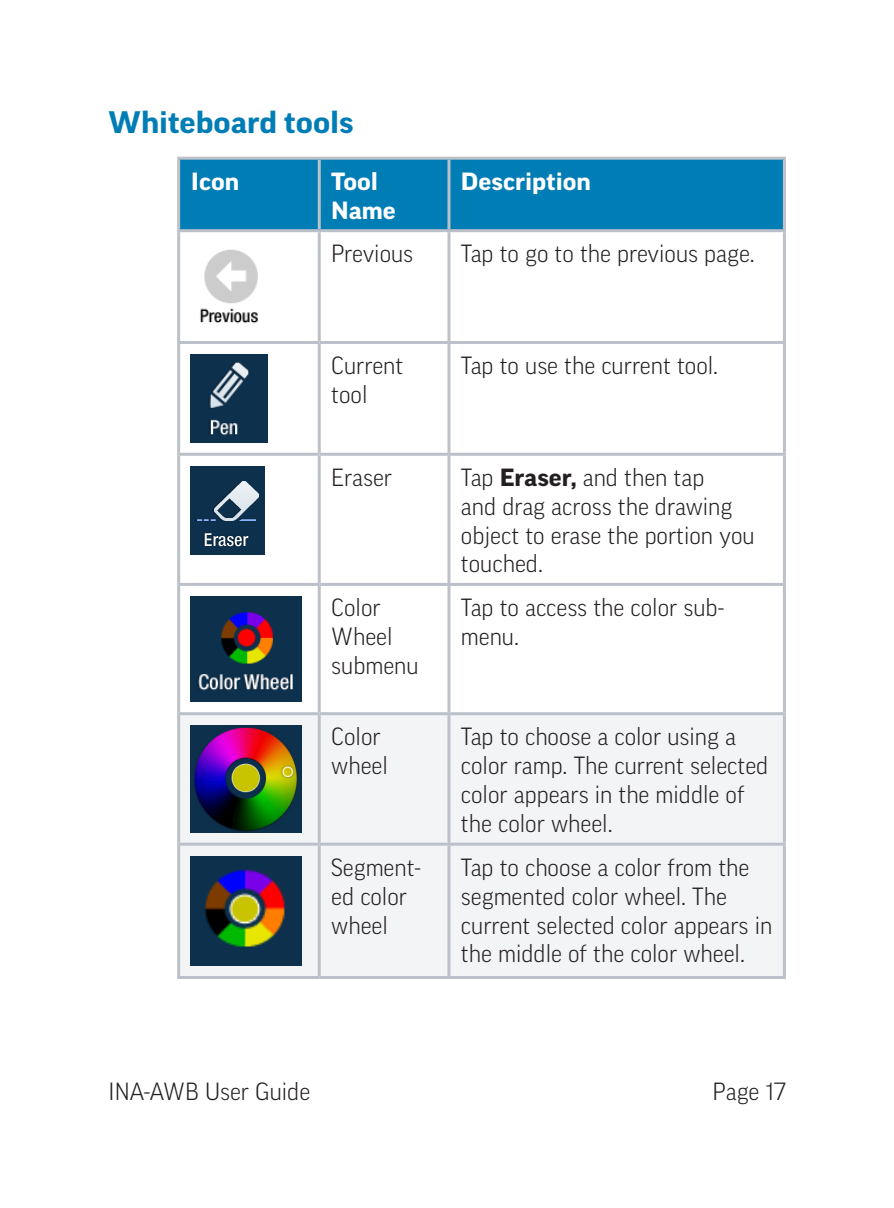
<style>
.page{position:relative;width:894px;height:1208px;background:#fff}
.page>*{position:absolute;margin:0;border:0;box-sizing:border-box;transform-origin:0 0}
.t1{font:700 expanded 30px "Good Pro";color:#007db5}
.t2{font:300 24px/28.8px "Good Pro";color:#231f20}
.t3{font:700 expanded 24px/28.8px "Good Pro";color:#fff}
.s1{font-weight:700;font-stretch:expanded}
</style>
<div class="page">
<div style="left:180px;top:160px;width:602px;height:69px;background:#007db5"></div>
<div style="left:180px;top:715px;width:602px;height:261px;background:#f3f4f6"></div>
<hr style="left:177px;top:157px;width:142px;height:3px;background:#bcc0c9">
<hr style="left:177px;top:160px;width:3px;height:69px;background:#bcc0c9">
<hr style="left:319px;top:157px;width:130px;height:3px;background:#bcc0c9">
<hr style="left:317px;top:160px;width:3px;height:69px;background:#bcc0c9">
<hr style="left:449px;top:157px;width:336px;height:3px;background:#bcc0c9">
<hr style="left:447px;top:160px;width:3px;height:69px;background:#bcc0c9">
<hr style="left:782px;top:160px;width:3px;height:69px;background:#bcc0c9">
<hr style="left:177px;top:229px;width:142px;height:3px;background:#bcc0c9">
<hr style="left:177px;top:232px;width:3px;height:109px;background:#bcc0c9">
<hr style="left:319px;top:229px;width:130px;height:3px;background:#bcc0c9">
<hr style="left:317px;top:232px;width:3px;height:109px;background:#bcc0c9">
<hr style="left:449px;top:229px;width:336px;height:3px;background:#bcc0c9">
<hr style="left:447px;top:232px;width:3px;height:109px;background:#bcc0c9">
<hr style="left:782px;top:232px;width:3px;height:109px;background:#bcc0c9">
<hr style="left:177px;top:341px;width:142px;height:3px;background:#bcc0c9">
<hr style="left:177px;top:344px;width:3px;height:109px;background:#bcc0c9">
<hr style="left:319px;top:341px;width:130px;height:3px;background:#bcc0c9">
<hr style="left:317px;top:344px;width:3px;height:109px;background:#bcc0c9">
<hr style="left:449px;top:341px;width:336px;height:3px;background:#bcc0c9">
<hr style="left:447px;top:344px;width:3px;height:109px;background:#bcc0c9">
<hr style="left:782px;top:344px;width:3px;height:109px;background:#bcc0c9">
<hr style="left:177px;top:453px;width:142px;height:3px;background:#bcc0c9">
<hr style="left:177px;top:456px;width:3px;height:127px;background:#bcc0c9">
<hr style="left:319px;top:453px;width:130px;height:3px;background:#bcc0c9">
<hr style="left:317px;top:456px;width:3px;height:127px;background:#bcc0c9">
<hr style="left:449px;top:453px;width:336px;height:3px;background:#bcc0c9">
<hr style="left:447px;top:456px;width:3px;height:127px;background:#bcc0c9">
<hr style="left:782px;top:456px;width:3px;height:127px;background:#bcc0c9">
<hr style="left:177px;top:583px;width:142px;height:3px;background:#bcc0c9">
<hr style="left:177px;top:586px;width:3px;height:126px;background:#bcc0c9">
<hr style="left:319px;top:583px;width:130px;height:3px;background:#bcc0c9">
<hr style="left:317px;top:586px;width:3px;height:126px;background:#bcc0c9">
<hr style="left:449px;top:583px;width:336px;height:3px;background:#bcc0c9">
<hr style="left:447px;top:586px;width:3px;height:126px;background:#bcc0c9">
<hr style="left:782px;top:586px;width:3px;height:126px;background:#bcc0c9">
<hr style="left:177px;top:712px;width:142px;height:3px;background:#bcc0c9">
<hr style="left:177px;top:715px;width:3px;height:127px;background:#bcc0c9">
<hr style="left:319px;top:712px;width:130px;height:3px;background:#bcc0c9">
<hr style="left:317px;top:715px;width:3px;height:127px;background:#bcc0c9">
<hr style="left:449px;top:712px;width:336px;height:3px;background:#bcc0c9">
<hr style="left:447px;top:715px;width:3px;height:127px;background:#bcc0c9">
<hr style="left:782px;top:715px;width:3px;height:127px;background:#bcc0c9">
<hr style="left:177px;top:842px;width:142px;height:3px;background:#bcc0c9">
<hr style="left:177px;top:845px;width:3px;height:131px;background:#bcc0c9">
<hr style="left:319px;top:842px;width:130px;height:3px;background:#bcc0c9">
<hr style="left:317px;top:845px;width:3px;height:131px;background:#bcc0c9">
<hr style="left:449px;top:842px;width:336px;height:3px;background:#bcc0c9">
<hr style="left:447px;top:845px;width:3px;height:131px;background:#bcc0c9">
<hr style="left:782px;top:845px;width:3px;height:131px;background:#bcc0c9">
<hr style="left:177px;top:976px;width:142px;height:3px;background:#bcc0c9">
<hr style="left:319px;top:976px;width:130px;height:3px;background:#bcc0c9">
<hr style="left:449px;top:976px;width:336px;height:3px;background:#bcc0c9">
<img style="left:200px;top:249px;width:58px;height:75px">
<img style="left:190px;top:354px;width:77px;height:88px">
<img style="left:190px;top:466px;width:74px;height:88px">
<img style="left:190px;top:596px;width:112px;height:105px">
<img style="left:190px;top:725px;width:112px;height:107px">
<img style="left:190px;top:856px;width:112px;height:109px">
<h2 class="t1" style="left:108px;top:105px;width:247px">Whiteboard tools</h2>
<p class="t3" style="left:190px;top:167px;width:50px">Icon</p>
<p class="t3" style="left:331px;top:167px;width:66px">Tool<br>Name</p>
<p class="t3" style="left:461px;top:167px;width:131px">Description</p>
<p class="t2" style="left:331px;top:239px;width:83px">Previous</p>
<p class="t2" style="left:461px;top:239px;width:295px">Tap to go to the previous page.</p>
<p class="t2" style="left:331px;top:351px;width:74px">Current tool</p>
<p class="t2" style="left:461px;top:351px;width:258px">Tap to use the current tool.</p>
<p class="t2" style="left:331px;top:463px;width:62px">Eraser</p>
<p class="t2" style="left:461px;top:463px;width:295px">Tap <span class="s1">Eraser,</span> and then tap<br>and drag across the drawing object to erase the portion you touched.</p>
<p class="t2" style="left:331px;top:593px;width:89px">Color<br>Wheel submenu</p>
<p class="t2" style="left:461px;top:593px;width:264px">Tap to access the color sub&shy;menu.</p>
<p class="t2" style="left:331px;top:722px;width:58px">Color wheel</p>
<p class="t2" style="left:461px;top:722px;width:309px">Tap to choose a color using a color ramp. The current selected color appears in the middle of the color wheel.</p>
<p class="t2" style="left:331px;top:852px;width:91px">Segment&shy;ed color wheel</p>
<p class="t2" style="left:461px;top:852px;width:312px">Tap to choose a color from the segmented color wheel. The current selected color appears in the middle of the color wheel.</p>
<p class="t2" style="left:108px;top:1076px;width:203px">INA-AWB User Guide</p>
<p class="t2" style="left:712px;top:1076px;width:75px">Page 17</p>
</div>
